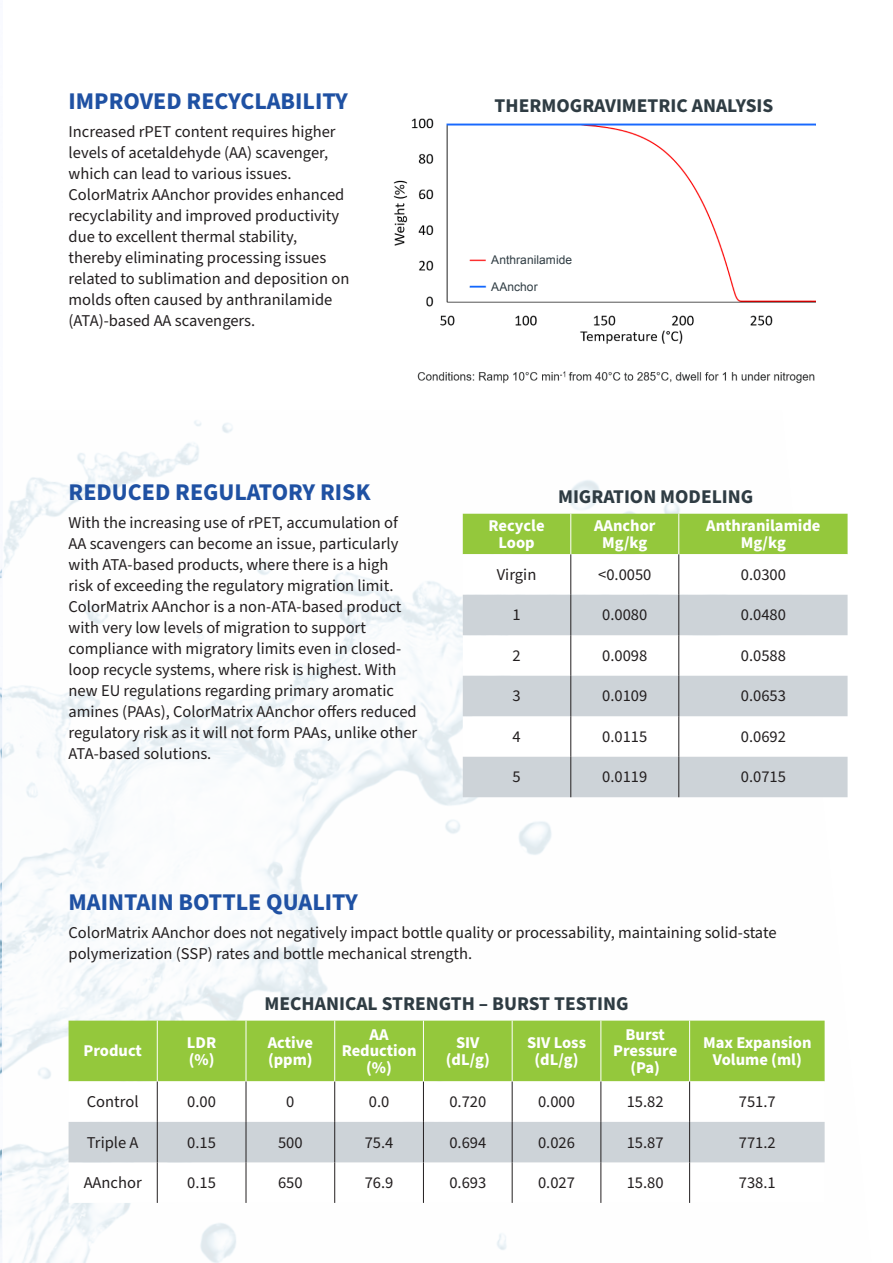
<style>
.page{position:relative;width:893px;height:1263px;background:#fff}
.page>*{position:absolute;margin:0;border:0;box-sizing:border-box;transform-origin:0 0}
.t1{font:700 24px "Source Sans Pro";color:#1f51a3}
.t2{font:700 19.5px "Source Sans Pro";color:#2f3c43}
.t3{font:16.5px/21px "Source Sans Pro";color:#231f20}
.t4{font:700 16.5px/16.5px "Source Sans Pro";color:#fff;text-align:center}
.t5{font:12px "Arial";letter-spacing:.005em;color:#2f3c43}
</style>
<div class="page">
<img style="left:2px;top:420px;width:846px;height:843px">
<img style="left:0;top:569px;width:2px;height:694px">
<img style="left:393px;top:118px;width:422px;height:226px">
<img style="left:417px;top:371px;width:398px;height:13px">
<div style="left:463px;top:514px;width:385px;height:40px;background:#94c83c"></div>
<svg style="left:463px;top:554px;width:385px;height:41px"></svg>
<svg style="left:463px;top:595px;width:385px;height:202px;fill:#cdd3d8"></svg>
<hr style="left:570px;top:554px;width:1px;height:41px;background:#231f20">
<hr style="left:678px;top:554px;width:1px;height:41px;background:#231f20">
<hr style="left:570px;top:595px;width:1px;height:40px;background:#231f20">
<hr style="left:678px;top:595px;width:1px;height:40px;background:#231f20">
<hr style="left:570px;top:635px;width:1px;height:41px;background:#231f20">
<hr style="left:678px;top:635px;width:1px;height:41px;background:#231f20">
<hr style="left:570px;top:676px;width:1px;height:40px;background:#231f20">
<hr style="left:678px;top:676px;width:1px;height:40px;background:#231f20">
<hr style="left:570px;top:716px;width:1px;height:41px;background:#231f20">
<hr style="left:678px;top:716px;width:1px;height:41px;background:#231f20">
<hr style="left:570px;top:757px;width:1px;height:40px;background:#231f20">
<hr style="left:678px;top:757px;width:1px;height:40px;background:#231f20">
<hr style="left:570px;top:514px;width:1px;height:40px;background:#fff">
<hr style="left:678px;top:514px;width:1px;height:40px;background:#fff">
<div style="left:69px;top:1021px;width:756px;height:60px;background:#94c83c"></div>
<svg style="left:69px;top:1081px;width:756px;height:122px"></svg>
<div style="left:69px;top:1122px;width:756px;height:40px;background:#cdd3d8"></div>
<hr style="left:157px;top:1081px;width:1px;height:41px;background:#231f20">
<hr style="left:246px;top:1081px;width:1px;height:41px;background:#231f20">
<hr style="left:334px;top:1081px;width:1px;height:41px;background:#231f20">
<hr style="left:423px;top:1081px;width:1px;height:41px;background:#231f20">
<hr style="left:512px;top:1081px;width:1px;height:41px;background:#231f20">
<hr style="left:600px;top:1081px;width:1px;height:41px;background:#231f20">
<hr style="left:689px;top:1081px;width:1px;height:41px;background:#231f20">
<hr style="left:157px;top:1122px;width:1px;height:40px;background:#231f20">
<hr style="left:246px;top:1122px;width:1px;height:40px;background:#231f20">
<hr style="left:334px;top:1122px;width:1px;height:40px;background:#231f20">
<hr style="left:423px;top:1122px;width:1px;height:40px;background:#231f20">
<hr style="left:512px;top:1122px;width:1px;height:40px;background:#231f20">
<hr style="left:600px;top:1122px;width:1px;height:40px;background:#231f20">
<hr style="left:689px;top:1122px;width:1px;height:40px;background:#231f20">
<hr style="left:157px;top:1162px;width:1px;height:41px;background:#231f20">
<hr style="left:246px;top:1162px;width:1px;height:41px;background:#231f20">
<hr style="left:334px;top:1162px;width:1px;height:41px;background:#231f20">
<hr style="left:423px;top:1162px;width:1px;height:41px;background:#231f20">
<hr style="left:512px;top:1162px;width:1px;height:41px;background:#231f20">
<hr style="left:600px;top:1162px;width:1px;height:41px;background:#231f20">
<hr style="left:689px;top:1162px;width:1px;height:41px;background:#231f20">
<hr style="left:157px;top:1021px;width:1px;height:60px;background:#fff">
<hr style="left:246px;top:1021px;width:1px;height:60px;background:#fff">
<hr style="left:334px;top:1021px;width:1px;height:60px;background:#fff">
<hr style="left:423px;top:1021px;width:1px;height:60px;background:#fff">
<hr style="left:512px;top:1021px;width:1px;height:60px;background:#fff">
<hr style="left:600px;top:1021px;width:1px;height:60px;background:#fff">
<hr style="left:689px;top:1021px;width:1px;height:60px;background:#fff">
<div style="left:491px;top:254px;width:129px;height:37px;background:#fff"></div>
<p class="t1" style="left:69px;top:85px;width:281px">IMPROVED RECYCLABILITY</p>
<p class="t3" style="left:69px;top:121px;width:282px">Increased rPET content requires higher levels of acetaldehyde (AA) scavenger, which can lead to various issues.<br>ColorMatrix AAnchor provides enhanced recyclability and improved productivity due to excellent thermal stability, thereby eliminating processing issues related to sublimation and deposition on molds often caused by anthranilamide (ATA)-based AA scavengers.</p>
<p class="t2" style="left:495px;top:93px;width:280px">THERMOGRAVIMETRIC ANALYSIS</p>
<p class="t5" style="left:491px;top:252px;width:82px">Anthranilamide</p>
<p class="t5" style="left:491px;top:279px;width:48px">AAnchor</p>
<p class="t1" style="left:69px;top:476px;width:303px">REDUCED REGULATORY RISK</p>
<p class="t3" style="left:69px;top:513px;width:350px">With the increasing use of rPET, accumulation of AA scavengers can become an issue, particularly with ATA-based products, where there is a high risk of exceeding the regulatory migration limit.<br>ColorMatrix AAnchor is a non-ATA-based product with very low levels of migration to support compliance with migratory limits even in closed&shy;loop recycle systems, where risk is highest. With new EU regulations regarding primary aromatic amines (PAAs), ColorMatrix AAnchor offers reduced regulatory risk as it will not form PAAs, unlike other ATA-based solutions.</p>
<p class="t4" style="left:489px;top:518px;width:58px">Recycle<br>Loop</p>
<p class="t4" style="left:594px;top:518px;width:63px">AAnchor</p>
<p class="t2" style="left:558px;top:484px;width:197px">MIGRATION MODELING</p>
<p class="t4" style="left:706px;top:518px;width:116px">Anthranilamide</p>
<p class="t4" style="left:741px;top:534px;width:47px">Mg/kg</p>
<p class="t4" style="left:602px;top:534px;width:47px">Mg/kg</p>
<p class="t3" style="left:497px;top:564px;width:41px">Virgin</p>
<p class="t3" style="left:598px;top:564px;width:55px">&lt;0.0050</p>
<p class="t3" style="left:741px;top:564px;width:47px">0.0300</p>
<p class="t3" style="left:512px;top:605px;width:10px">1</p>
<p class="t3" style="left:602px;top:605px;width:47px">0.0080</p>
<p class="t3" style="left:741px;top:605px;width:47px">0.0480</p>
<p class="t3" style="left:512px;top:645px;width:10px">2</p>
<p class="t3" style="left:602px;top:645px;width:47px">0.0098</p>
<p class="t3" style="left:741px;top:645px;width:47px">0.0588</p>
<p class="t3" style="left:512px;top:686px;width:10px">3</p>
<p class="t3" style="left:602px;top:686px;width:47px">0.0109</p>
<p class="t3" style="left:741px;top:686px;width:47px">0.0653</p>
<p class="t3" style="left:512px;top:726px;width:10px">4</p>
<p class="t3" style="left:602px;top:726px;width:47px">0.0115</p>
<p class="t3" style="left:741px;top:726px;width:47px">0.0692</p>
<p class="t3" style="left:512px;top:767px;width:10px">5</p>
<p class="t3" style="left:602px;top:767px;width:47px">0.0119</p>
<p class="t3" style="left:741px;top:767px;width:47px">0.0715</p>
<p class="t1" style="left:69px;top:886px;width:291px">MAINTAIN BOTTLE QUALITY</p>
<p class="t3" style="left:69px;top:923px;width:709px">ColorMatrix AAnchor does not negatively impact bottle quality or processability, maintaining solid-state polymerization (SSP) rates and bottle mechanical strength.</p>
<p class="t2" style="left:265px;top:990px;width:365px">MECHANICAL STRENGTH – BURST TESTING</p>
<p class="t4" style="left:83px;top:1043px;width:60px">Product</p>
<p class="t4" style="left:187px;top:1035px;width:31px;text-align:left">LDR (%)</p>
<p class="t4" style="left:268px;top:1035px;width:47px">Active</p>
<p class="t4" style="left:268px;top:1051px;width:46px">(ppm)</p>
<p class="t4" style="left:342px;top:1026px;width:76px">AA<br>Reduction</p>
<p class="t4" style="left:366px;top:1059px;width:27px">(%)</p>
<p class="t4" style="left:446px;top:1035px;width:45px">SIV (dL/g)</p>
<p class="t4" style="left:527px;top:1035px;width:61px">SIV Loss (dL/g)</p>
<p class="t4" style="left:625px;top:1026px;width:41px">Burst</p>
<p class="t4" style="left:613px;top:1043px;width:66px">Pressure (Pa)</p>
<p class="t4" style="left:703px;top:1035px;width:110px">Max Expansion</p>
<p class="t4" style="left:713px;top:1051px;width:90px">Volume (ml)</p>
<p class="t3" style="left:87px;top:1091px;width:53px">Control</p>
<p class="t3" style="left:187px;top:1091px;width:30px">0.00</p>
<p class="t3" style="left:286px;top:1091px;width:10px">0</p>
<p class="t3" style="left:369px;top:1091px;width:22px">0.0</p>
<p class="t3" style="left:449px;top:1091px;width:38px">0.720</p>
<p class="t3" style="left:538px;top:1091px;width:38px">0.000</p>
<p class="t3" style="left:627px;top:1091px;width:38px">15.82</p>
<p class="t3" style="left:739px;top:1091px;width:38px">751.7</p>
<p class="t3" style="left:87px;top:1132px;width:53px">Triple A</p>
<p class="t3" style="left:187px;top:1132px;width:30px">0.15</p>
<p class="t3" style="left:278px;top:1132px;width:26px">500</p>
<p class="t3" style="left:365px;top:1132px;width:30px">75.4</p>
<p class="t3" style="left:449px;top:1132px;width:38px">0.694</p>
<p class="t3" style="left:538px;top:1132px;width:38px">0.026</p>
<p class="t3" style="left:627px;top:1132px;width:38px">15.87</p>
<p class="t3" style="left:739px;top:1132px;width:38px">771.2</p>
<p class="t3" style="left:84px;top:1172px;width:60px">AAnchor</p>
<p class="t3" style="left:187px;top:1172px;width:30px">0.15</p>
<p class="t3" style="left:278px;top:1172px;width:26px">650</p>
<p class="t3" style="left:365px;top:1172px;width:30px">76.9</p>
<p class="t3" style="left:449px;top:1172px;width:38px">0.693</p>
<p class="t3" style="left:538px;top:1172px;width:38px">0.027</p>
<p class="t3" style="left:627px;top:1172px;width:38px">15.80</p>
<p class="t3" style="left:739px;top:1172px;width:38px">738.1</p>
</div>
